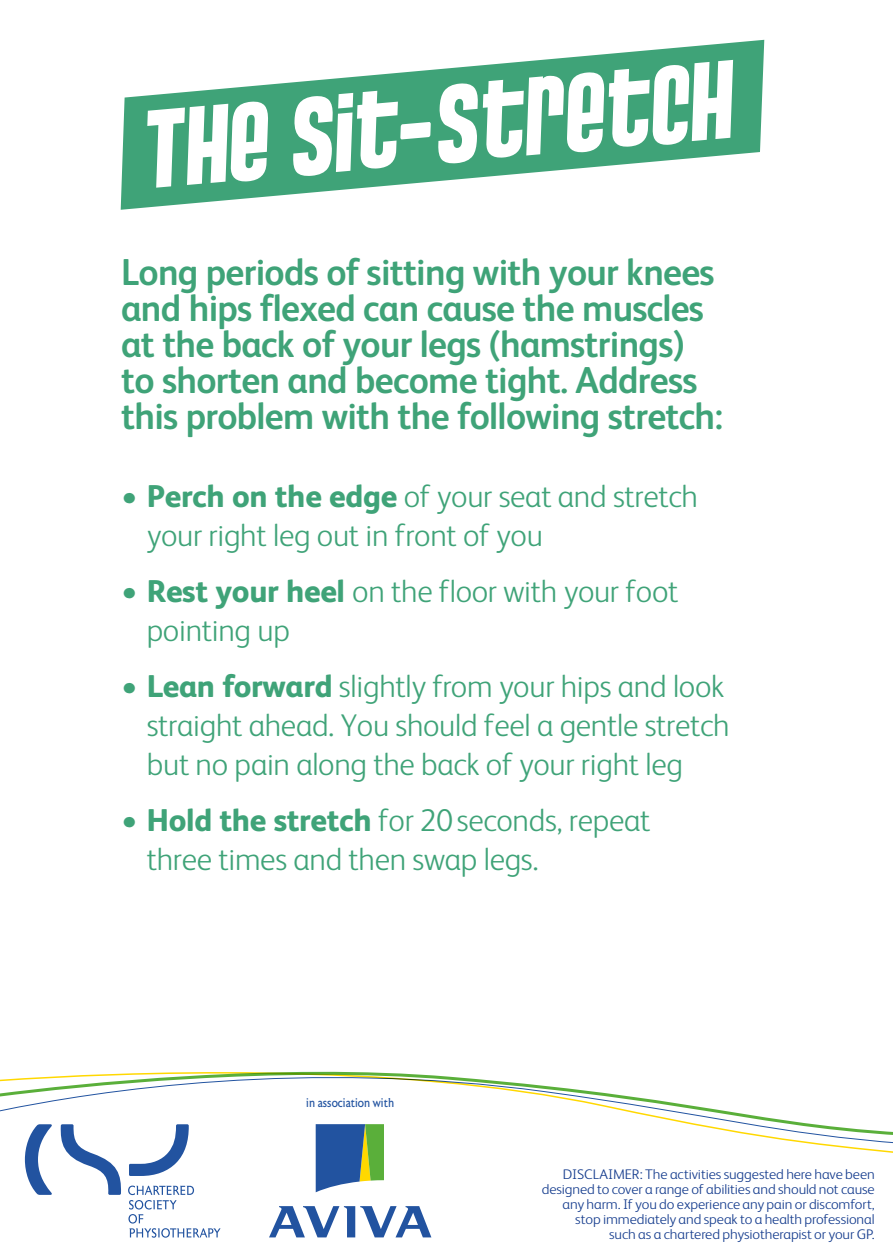
<style>
.page{position:relative;width:893px;height:1259px;background:#fff}
.page>*{position:absolute;margin:0;border:0;box-sizing:border-box;transform-origin:0 0}
.t1{font:116.4px "Pussycat Snickers";color:#fff;scale:1.04 1}
.t2{font:700 37.5px/36px "FS Albert";letter-spacing:-.02em;color:#3fa378}
.t3{font:300 31.5px/39px "FS Albert";letter-spacing:-.01em;color:#3fa378}
.t4{font:300 14.1px/15px "FS Albert";letter-spacing:-.005em;color:#163d8e;text-align:right;scale:1.05 1}
.t5{font:condensed 12.9px "CSP Astoria";color:#2253a0}
.s1{font-family:"Neo Sans Std";font-weight:900}
.s2{font-weight:700;font-size:33px}
.s3{font-weight:800}
</style>
<div class="page">
<svg style="left:121px;top:1071px;width:772px;height:89px"></svg>
<div style="left:804px;top:1016px;width:89px;height:103px;background:#fff"></div>
<svg style="left:316px;top:1124px;width:68px;height:68px;background:#56838d"></svg>
<svg style="left:269px;top:1206px;width:162px;height:31px"></svg>
<svg style="left:128px;top:1185px;width:93px;height:52px"></svg>
<svg style="left:129px;top:1124px;width:60px;height:52px"></svg>
<svg style="left:0;top:1073px;width:121px;height:121px"></svg>
<svg style="left:121px;top:40px;width:643px;height:170px;fill:#3fa378"></svg>
<h1 class="t1" style="left:131px;top:87px;width:571px;rotate:-5deg">The sit <span class="s1">–</span>stretch</h1>
<p class="t2" style="left:121px;top:253px;width:603px">Long periods of sitting with your knees and hips flexed can cause the muscles at the back of your legs (hamstrings) to shorten and become tight. Address this problem with the following stretch:</p>
<p class="t3" style="left:147px;top:475px;width:553px;text-indent:-26px"><span class="s2">•</span> <span class="s3">Perch on the edge</span> of your seat and stretch your right leg out in front of you</p>
<p class="t3" style="left:147px;top:570px;width:533px;text-indent:-26px"><span class="s2">•</span> <span class="s3">Rest your heel</span> on the floor with your foot pointing up</p>
<p class="t3" style="left:147px;top:665px;width:584px;text-indent:-26px"><span class="s2">•</span> <span class="s3">Lean forward</span> slightly from your hips and look straight ahead. You should feel a gentle stretch but no pain along the back of your right leg</p>
<p class="t3" style="left:147px;top:799px;width:505px;text-indent:-26px"><span class="s2">•</span> <span class="s3">Hold the stretch</span> for 20 seconds, repeat three times and then swap legs.</p>
<p class="t5" style="left:306px;top:1095px;width:90px">in association with</p>
<p class="t4" style="left:542px;top:1166px;width:319px">DISCLAIMER: The activities suggested here have been designed to cover a range of abilities and should not cause any harm. If you do experience any pain or discomfort, stop immediately and speak to a health professional<br>such as a chartered physiotherapist or your GP.</p>
</div>
